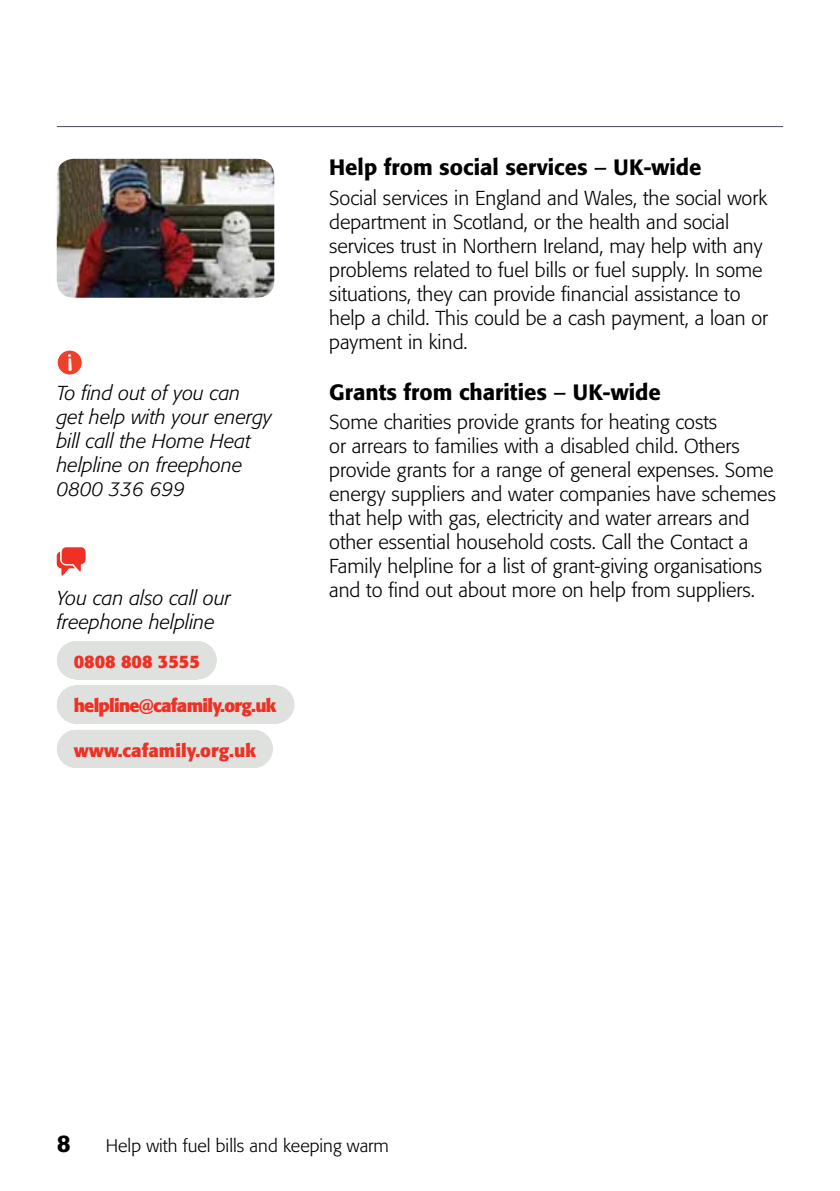
<style>
.page{position:relative;width:840px;height:1191px;background:#fff}
.page>*{position:absolute;margin:0;border:0;box-sizing:border-box;transform-origin:0 0}
.t1{font:500 24px "Formata BQ";color:#000}
.t2{font:500 22px "Formata BQ";color:#000}
.t3{font:300 20px/24px "Formata BQ";color:#000}
.t4{font:italic 300 20px/24px "Formata BQ";color:#000}
.t5{font:300 18px "Formata BQ";color:#000}
.t6{font:700 18px "Formata BQ";color:#ee3124}
.t7{font:700 18px "Formata BQ";letter-spacing:-.04em;color:#ee3124}
.s1{font-weight:400}
</style>
<div class="page">
<hr style="left:57px;top:126px;width:725px;height:1px;background:#474c55">
<svg style="left:57px;top:350px;width:26px;height:25px"></svg>
<img style="left:57px;top:159px;width:217px;height:139px">
<div style="left:76px;top:641px;width:122px;height:38px;background:#dfe1df"></div>
<div style="left:76px;top:685px;width:199px;height:38px;background:#dfe1df"></div>
<div style="left:76px;top:730px;width:178px;height:38px;background:#dfe1df"></div>
<svg style="left:57px;top:547px;width:28px;height:29px"></svg>
<p class="t4" style="left:57px;top:381px;width:217px">To find out of you can get help with your energy bill call the Home Heat helpline on freephone<br>0800 336 699</p>
<p class="t4" style="left:57px;top:586px;width:176px">You can also call our freephone helpline</p>
<p class="t6" style="left:74px;top:650px;width:127px">0808 808 3555</p>
<p class="t7" style="left:74px;top:694px;width:204px">helpline@cafamily.org.uk</p>
<p class="t6" style="left:74px;top:739px;width:184px">www.cafamily.org.uk</p>
<p class="t2" style="left:329px;top:154px;width:373px">Help from social services <span class="s1">–</span> UK-wide</p>
<p class="t3" style="left:329px;top:186px;width:440px">Social services in England and Wales, the social work department in Scotland, or the health and social services trust in Northern Ireland, may help with any problems related to fuel bills or fuel supply. In some situations, they can provide financial assistance to help a child. This could be a cash payment, a loan or payment in kind.</p>
<p class="t2" style="left:329px;top:378px;width:333px">Grants from charities <span class="s1">–</span> UK-wide</p>
<p class="t3" style="left:329px;top:410px;width:448px">Some charities provide grants for heating costs<br>or arrears to families with a disabled child. Others provide grants for a range of general expenses. Some energy suppliers and water companies have schemes that help with gas, electricity and water arrears and other essential household costs. Call the Contact a Family helpline for a list of grant-giving organisations and to find out about more on help from suppliers.</p>
<p class="t1" style="left:57px;top:1129px;width:15px">8</p>
<p class="t5" style="left:106px;top:1135px;width:284px">Help with fuel bills and keeping warm</p>
</div>
